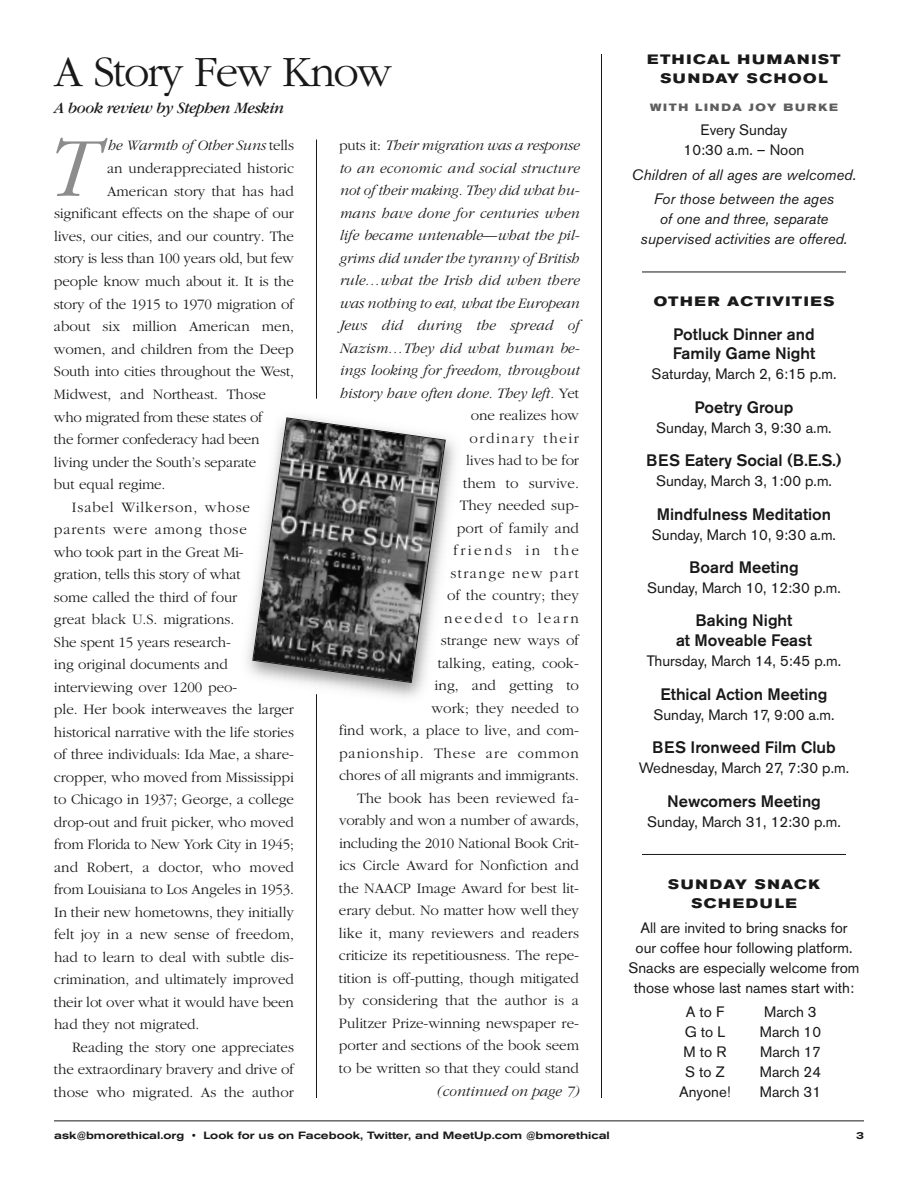
<style>
.page{position:relative;width:918px;height:1188px;background:#fff}
.page>*{position:absolute;margin:0;border:0;box-sizing:border-box;transform-origin:0 0}
.t1{font:italic 300 86.85px "Garamond";color:#8c8c8c}
.t2{font:300 45px "Garamond";letter-spacing:-.04em;color:#191919}
.t3{font:500 16.5px/20px "Akzidenz Grotesk BE";color:#191919}
.t4{font:italic 16.5px "Garamond";letter-spacing:-.025em;color:#191919}
.t5{font:300 15px/22.5px "Garamond";letter-spacing:-.005em;color:#191919;text-align:right}
.t6{font:15px/20px "Akzidenz Grotesk BE";color:#191919;text-align:center}
.t7{font:italic 15px/24.5px "Akzidenz Grotesk BE";color:#191919;text-align:center}
.t8{font:italic 300 15px "Garamond";letter-spacing:-.01em;color:#191919}
.t9{font:300 15px "Garamond";letter-spacing:.055em;color:#191919}
.t10{font:300 15px "Garamond";letter-spacing:.05em;color:#191919}
.t11{font:700 expanded 13.5px/20px "Akzidenz Grotesk BE";letter-spacing:.12em;color:#191919;text-align:center}
.t12{font:700 expanded 13.5px "Akzidenz Grotesk BE";letter-spacing:.1em;color:#191919}
.t13{font:500 expanded 10.5px "Akzidenz Grotesk BE";color:#191919}
.t14{font:700 expanded 10.5px "Akzidenz Grotesk BE";letter-spacing:.17em;color:#5e5e5e}
.s1{font-style:normal}
.s2{font-style:italic}
</style>
<div class="page">
<hr style="left:316px;top:694px;width:1px;height:404px;background:#191919">
<hr style="left:316px;top:140px;width:1px;height:259px;background:#191919">
<hr style="left:601px;top:54px;width:1px;height:1044px;background:#191919">
<hr style="left:54px;top:1120px;width:810px;height:1px;background:#191919">
<hr style="left:642px;top:272px;width:204px;height:1px;background:#191919">
<hr style="left:642px;top:854px;width:204px;height:1px;background:#191919">
<img style="left:247px;top:416px;width:209px;height:282px">
<svg style="left:252px;top:417px;width:194px;height:266px;background:#757575"></svg>
<h2 class="t2" style="left:54px;top:44px;width:340px">A Story Few Know</h2>
<p class="t4" style="left:54px;top:102px;width:232px">A book review by Stephen Meskin</p>
<h1 class="t1" style="left:43px;top:115px;width:49px">T</h1>
<p class="t8" style="left:107px;top:136px;width:188px">he Warmth of Other Suns <span class="s1">tells</span></p>
<p class="t5" style="left:107px;top:157px;width:188px">an underappreciated historic</p>
<p class="t5" style="left:107px;top:179px;width:188px">American story that has had</p>
<p class="t5" style="left:54px;top:202px;width:242px">significant effects on the shape of our</p>
<p class="t5" style="left:54px;top:224px;width:241px">lives, our cities, and our country. The</p>
<p class="t5" style="left:54px;top:247px;width:242px">story is less than 100 years old, but few</p>
<p class="t5" style="left:54px;top:270px;width:241px">people know much about it. It is the</p>
<p class="t5" style="left:54px;top:292px;width:242px">story of the 1915 to 1970 migration of</p>
<p class="t5" style="left:54px;top:315px;width:242px">about six million American men,</p>
<p class="t5" style="left:54px;top:337px;width:242px">women, and children from the Deep</p>
<p class="t5" style="left:54px;top:360px;width:242px">South into cities throughout the West,</p>
<p class="t5" style="left:54px;top:382px;width:213px">Midwest, and Northeast. Those</p>
<p class="t5" style="left:54px;top:405px;width:210px">who migrated from these states of</p>
<p class="t5" style="left:54px;top:428px;width:207px">the former confederacy had been</p>
<p class="t5" style="left:54px;top:450px;width:204px">living under the South’s separate</p>
<p class="t5" style="left:54px;top:473px;width:113px">but equal regime.</p>
<p class="t9" style="left:72px;top:498px;width:180px">Isabel Wilkerson, whose</p>
<p class="t10" style="left:54px;top:520px;width:194px">parents were among those</p>
<p class="t5" style="left:54px;top:540px;width:191px">who took part in the Great Mi-</p>
<p class="t5" style="left:54px;top:563px;width:188px">gration, tells this story of what</p>
<p class="t5" style="left:54px;top:585px;width:185px">some called the third of four</p>
<p class="t5" style="left:54px;top:608px;width:182px">great black U.S. migrations.</p>
<p class="t5" style="left:54px;top:630px;width:179px">She spent 15 years research-</p>
<p class="t5" style="left:54px;top:653px;width:175px">ing original documents and</p>
<p class="t5" style="left:54px;top:675px;width:185px">interviewing over 1200 peo-</p>
<p class="t5" style="left:54px;top:698px;width:242px">ple. Her book interweaves the larger</p>
<p class="t5" style="left:54px;top:720px;width:242px">historical narrative with the life stories</p>
<p class="t5" style="left:54px;top:743px;width:241px">of three individuals: Ida Mae, a share-</p>
<p class="t5" style="left:54px;top:765px;width:242px">cropper, who moved from Mississippi</p>
<p class="t5" style="left:54px;top:788px;width:241px">to Chicago in 1937; George, a college</p>
<p class="t5" style="left:54px;top:810px;width:242px">drop-out and fruit picker, who moved</p>
<p class="t5" style="left:54px;top:833px;width:242px">from Florida to New York City in 1945;</p>
<p class="t5" style="left:54px;top:855px;width:242px">and Robert, a doctor, who moved</p>
<p class="t5" style="left:54px;top:878px;width:242px">from Louisiana to Los Angeles in 1953.</p>
<p class="t5" style="left:54px;top:900px;width:241px">In their new hometowns, they initially</p>
<p class="t5" style="left:54px;top:923px;width:242px">felt joy in a new sense of freedom,</p>
<p class="t5" style="left:54px;top:945px;width:241px">had to learn to deal with subtle dis-</p>
<p class="t5" style="left:54px;top:968px;width:242px">crimination, and ultimately improved</p>
<p class="t5" style="left:54px;top:990px;width:242px">their lot over what it would have been</p>
<p class="t5" style="left:54px;top:1013px;width:147px">had they not migrated.</p>
<p class="t5" style="left:72px;top:1035px;width:224px">Reading the story one appreciates</p>
<p class="t5" style="left:54px;top:1058px;width:241px">the extraordinary bravery and drive of</p>
<p class="t5" style="left:54px;top:1080px;width:242px">those who migrated. As the author</p>
<p class="t5" style="left:339px;top:134px;width:242px">puts it: <span class="s2">Their migration was a response to an economic and social structure not of their making. They did what hu&shy;mans have done for centuries when life became untenable—what the pil&shy;grims did under the tyranny of British rule…what the Irish did when there was nothing to eat, what the European<br>Jews did during the spread of<br>Nazism…They did what human be&shy;ings looking for freedom, throughout history have often done. They left.</span> Yet one realizes how<br>ordinary their<br>lives had to be for<br>them to survive.<br>They needed sup-<br>port of family and<br>friends in the<br>strange new part<br>of the country; they<br>needed to learn<br>strange new ways of<br>talking, eating, cook-<br>ing, and getting to<br>work; they needed to<br>find work, a place to live, and com&shy;panionship. These are common chores of all migrants and immigrants.<br>The book has been reviewed fa&shy;vorably and won a number of awards, including the 2010 National Book Crit&shy;ics Circle Award for Nonfiction and the NAACP Image Award for best lit&shy;erary debut. No matter how well they like it, many reviewers and readers criticize its repetitiousness. The repe&shy;tition is off-putting, though mitigated by considering that the author is a<br>Pulitzer Prize-winning newspaper re&shy;porter and sections of the book seem to be written so that they could stand</p>
<p class="t8" style="left:436px;top:1083px;width:144px">(continued on page 7)</p>
<p class="t11" style="left:647px;top:50px;width:195px">ETHICAL HUMANIST<br>SUNDAY SCHOOL</p>
<p class="t14" style="left:650px;top:104px;width:189px">WITH LINDA JOY BURKE</p>
<p class="t6" style="left:684px;top:122px;width:122px">Every Sunday<br>10:30 a.m. – Noon</p>
<p class="t7" style="left:632px;top:164px;width:226px">Children of all ages are welcomed.<br>For those between the ages</p>
<p class="t7" style="left:641px;top:211px;width:208px;line-height:20px">of one and three, separate supervised activities are offered.</p>
<p class="t12" style="left:654px;top:297px;width:182px">OTHER ACTIVITIES</p>
<p class="t3" style="left:673px;top:325px;width:144px">Potluck Dinner and<br>Family Game Night</p>
<p class="t6" style="left:651px;top:366px;width:187px">Saturday, March 2, 6:15 p.m.</p>
<p class="t3" style="left:695px;top:398px;width:100px">Poetry Group</p>
<p class="t6" style="left:656px;top:419px;width:177px">Sunday, March 3, 9:30 a.m.</p>
<p class="t3" style="left:646px;top:452px;width:197px">BES Eatery Social (B.E.S.)</p>
<p class="t6" style="left:656px;top:473px;width:177px">Sunday, March 3, 1:00 p.m.</p>
<p class="t3" style="left:657px;top:505px;width:176px">Mindfulness Meditation</p>
<p class="t6" style="left:652px;top:526px;width:186px">Sunday, March 10, 9:30 a.m.</p>
<p class="t3" style="left:689px;top:559px;width:111px">Board Meeting</p>
<p class="t6" style="left:647px;top:579px;width:195px">Sunday, March 10, 12:30 p.m.</p>
<p class="t3" style="left:676px;top:612px;width:137px;text-align:center">Baking Night<br>at Moveable Feast</p>
<p class="t6" style="left:647px;top:653px;width:196px">Thursday, March 14, 5:45 p.m.</p>
<p class="t3" style="left:661px;top:685px;width:168px">Ethical Action Meeting</p>
<p class="t6" style="left:653px;top:706px;width:183px">Sunday, March 17, 9:00 a.m.</p>
<p class="t3" style="left:652px;top:739px;width:185px">BES Ironweed Film Club</p>
<p class="t6" style="left:639px;top:760px;width:212px">Wednesday, March 27, 7:30 p.m.</p>
<p class="t3" style="left:667px;top:792px;width:155px">Newcomers Meeting</p>
<p class="t6" style="left:647px;top:813px;width:195px">Sunday, March 31, 12:30 p.m.</p>
<p class="t11" style="left:668px;top:875px;width:153px">SUNDAY SNACK<br>SCHEDULE</p>
<p class="t6" style="left:629px;top:919px;width:232px">All are invited to bring snacks for our coffee hour following platform.<br>Snacks are especially welcome from those whose last names start with:</p>
<p class="t6" style="left:686px;top:1004px;width:40px">AtoF</p>
<p class="t6" style="left:764px;top:1004px;width:54px">March 3</p>
<p class="t6" style="left:685px;top:1024px;width:42px">GtoL</p>
<p class="t6" style="left:760px;top:1024px;width:63px">March 10</p>
<p class="t6" style="left:684px;top:1044px;width:44px">MtoR</p>
<p class="t6" style="left:760px;top:1044px;width:62px">March 17</p>
<p class="t6" style="left:685px;top:1063px;width:41px">StoZ</p>
<p class="t6" style="left:760px;top:1063px;width:63px">March 24</p>
<p class="t6" style="left:679px;top:1083px;width:53px">Anyone!</p>
<p class="t6" style="left:760px;top:1083px;width:63px">March 31</p>
<p class="t13" style="left:54px;top:1131px;width:557px">ask@bmorethical.org • Look for us on Facebook, Twitter, and MeetUp.com @bmorethical</p>
<p class="t13" style="left:856px;top:1131px;width:9px">3</p>
</div>
